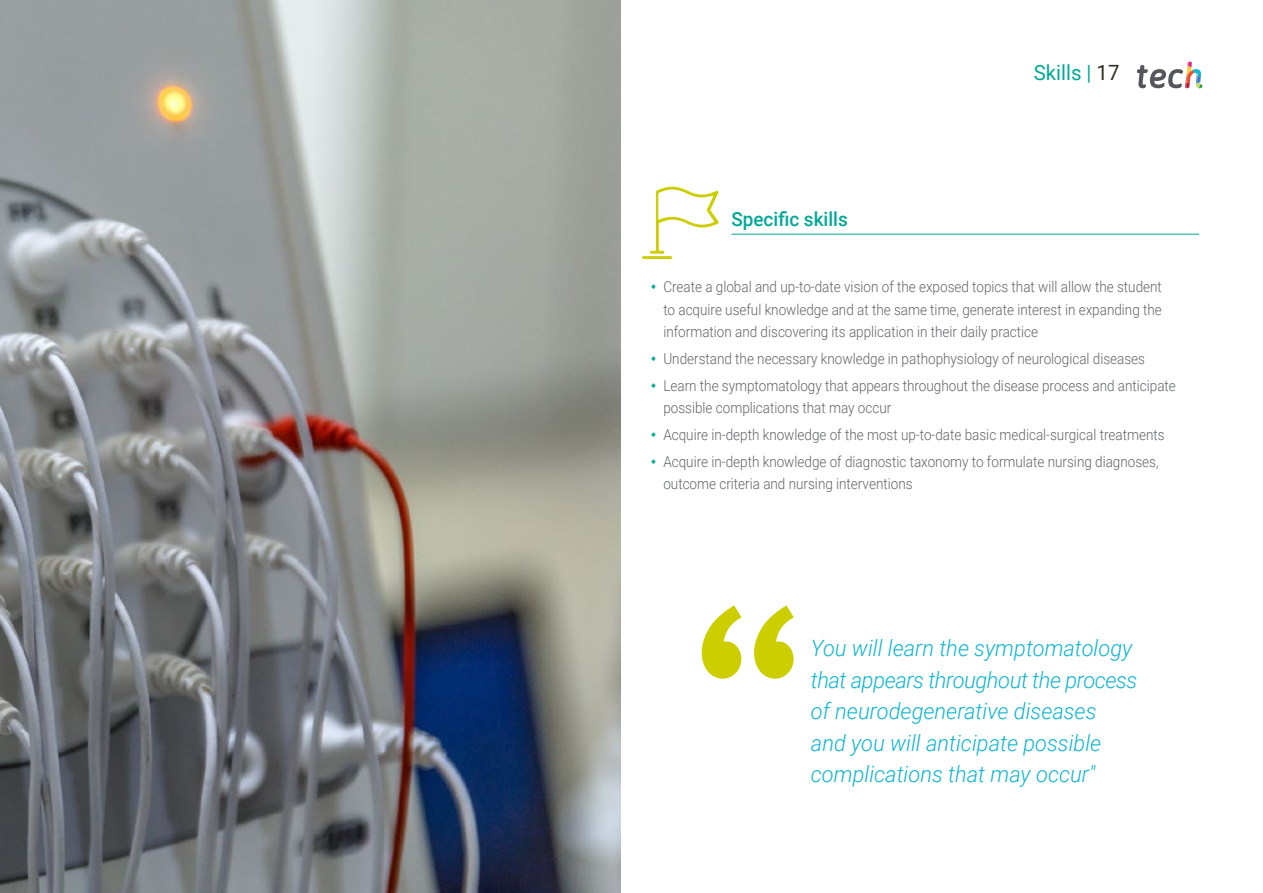
<style>
.page{position:relative;width:1263px;height:893px;background:#fff}
.page>*{position:absolute;margin:0;border:0;box-sizing:border-box;transform-origin:0 0}
.t1{font:italic 300 22.5px/31.5px "Roboto";color:#0fb6cf}
.t2{font:21px "Roboto";color:#00a996}
.t3{font:500 19.5px "Roboto";color:#00a996}
.t4{font:300 15px/26.7px "Roboto";color:#61646a;scale:.9 1}
.s1{color:#312e20}
</style>
<div class="page">
<hr style="left:731px;top:234px;width:468px;height:1px;background:#00a996">
<hr style="left:642px;top:256px;width:30px;height:3px;background:#cdce00">
<svg style="left:650px;top:187px;width:69px;height:67px"></svg>
<svg style="left:1137px;top:62px;width:65px;height:27px"></svg>
<img style="left:0;top:0;width:621px;height:893px">
<svg style="left:702px;top:605px;width:92px;height:74px"></svg>
<h3 class="t3" style="left:731px;top:205px;width:118px">Specific skills</h3>
<h2 class="t2" style="left:1034px;top:57px;width:87px">Skills | <span class="s1">17</span></h2>
<p class="t4" style="left:663px;top:275px;width:555px;line-height:22.5px;text-align:justify">Create a global and up-to-date vision of the exposed topics that will allow the student to acquire useful knowledge and at the same time, generate interest in expanding the information and discovering its application in their daily practice</p>
<p class="t4" style="left:663px;top:345px;width:571px">Understand the necessary knowledge in pathophysiology of neurological diseases<br>Learn the symptomatology that appears throughout the disease process and anticipate</p>
<p class="t4" style="left:663px;top:394px;width:558px">possible complications that may occur<br>Acquire in-depth knowledge of the most up-to-date basic medical-surgical treatments<br>Acquire in-depth knowledge of diagnostic taxonomy to formulate nursing diagnoses,</p>
<p class="t4" style="left:663px;top:470px;width:278px">outcome criteria and nursing interventions</p>
<h1 class="t1" style="left:811px;top:632px;width:328px">You will learn the symptomatology that appears throughout the process of neurodegenerative diseases<br>and you will anticipate possible complications that may occur"</h1>
</div>
